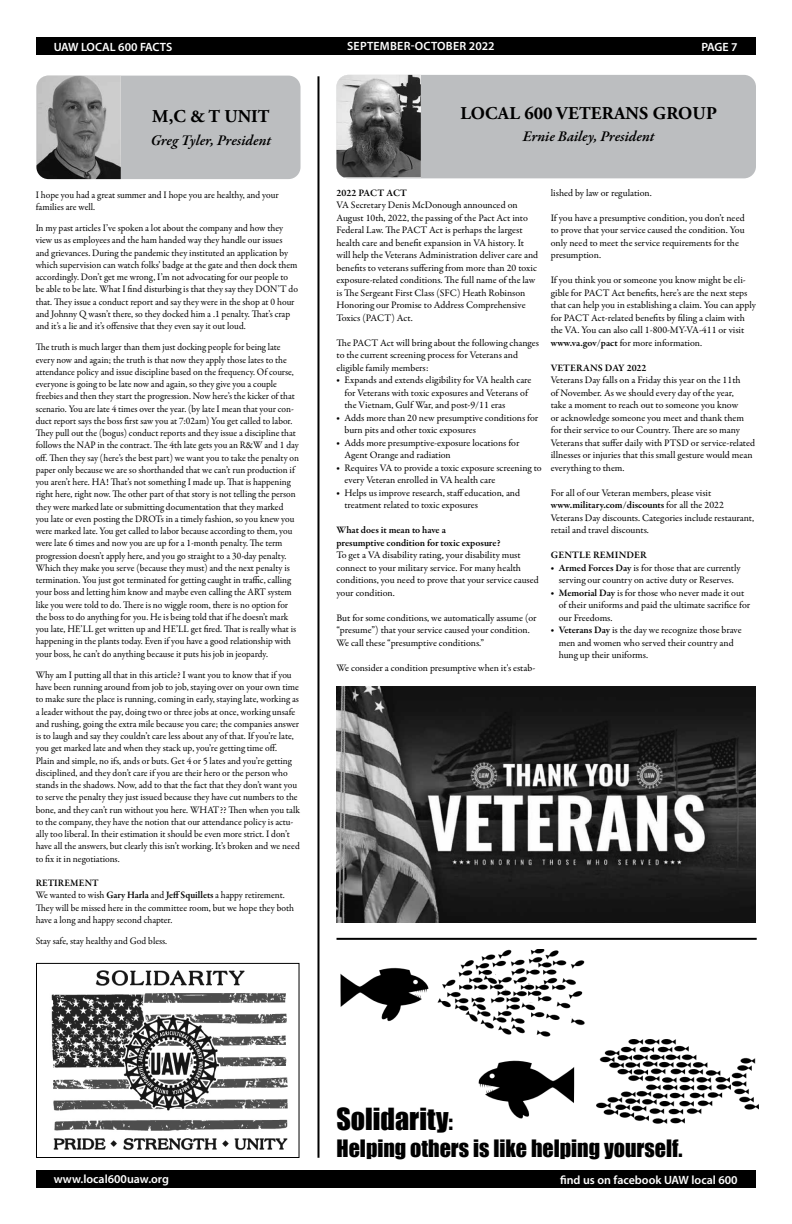
<style>
.page{position:relative;width:792px;height:1224px;background:#fff}
.page>*{position:absolute;margin:0;border:0;box-sizing:border-box;transform-origin:0 0}
.t1{font:28px "Impact";color:#000}
.t2{font:22px "Impact";color:#000}
.t3{font:700 18px "Adobe Garamond Pro";letter-spacing:.015em;color:#000}
.t4{font:italic 600 15px "Garamond Premr Pro";letter-spacing:-.005em;color:#000}
.t5{font:600 12px "Myriad Pro";color:#fff}
.t6{font:600 12px "Myriad Pro";letter-spacing:.02em;color:#fff}
.t7{font:10px/12.5px "Garamond Premr Pro";color:#000}
.t8{font:10px/12.2px "Garamond Premr Pro";color:#000;scale:.96 1}
.t9{font:10px/12.3px "Garamond Premr Pro";color:#000;scale:.95 1}
.t10{font:600 10px/12.5px "Garamond Premr Pro";color:#000}
.s1{font-weight:600}
.s2{font-size:8px}
.s3{font-size:22px}
</style>
<div class="page">
<div style="left:36px;top:37px;width:720px;height:18px;background:#000"></div>
<div style="left:36px;top:1170px;width:720px;height:18px;background:#000"></div>
<hr style="left:317px;top:76px;width:2px;height:1082px;background:#000">
<div style="left:36px;top:76px;width:265px;height:103px;background:#bcbec0;border-radius:12px"></div>
<img style="left:36px;top:76px;width:85px;height:103px">
<div style="left:336px;top:75px;width:420px;height:103px;background:#bcbec0;border-radius:12px"></div>
<img style="left:336px;top:75px;width:85px;height:102px">
<img style="left:337px;top:686px;width:419px;height:236px">
<img style="left:340px;top:950px;width:245px;height:76px">
<img style="left:479px;top:1026px;width:280px;height:98px">
<hr style="left:337px;top:938px;width:420px;height:2px;background:#000">
<img style="left:51px;top:970px;width:237px;height:181px">
<div style="left:36px;top:963px;width:264px;height:195px;border:1px solid #000"></div>
<p class="t6" style="left:347px;top:39px;width:149px">SEPTEMBER-OCTOBER 2022</p>
<p class="t5" style="left:54px;top:39px;width:120px">UAW LOCAL 600 FACTS</p>
<p class="t5" style="left:701px;top:39px;width:38px">PAGE 7</p>
<h3 class="t3" style="left:152px;top:106px;width:119px">M,C &amp; T UNIT</h3>
<h3 class="t4" style="left:151px;top:131px;width:122px">Greg Tyler, President</h3>
<p class="t8" style="left:36px;top:189px;width:255px">I hope you had a great summer and I hope you are healthy, and your families are well.</p>
<p class="t8" style="left:36px;top:222px;width:275px">In my past articles I’ve spoken a lot about the company and how they view us as employees and the ham handed way they handle our issues and grievances. During the pandemic they instituted an application by which supervision can watch folks’ badge at the gate and then dock them accordingly. Don’t get me wrong, I’m not advocating for our people to be able to be late. What I find disturbing is that they say they DON’T do that. They issue a conduct report and say they were in the shop at 0 hour and Johnny Q wasn’t there, so they docked him a .1 penalty. That’s crap and it’s a lie and it’s offensive that they even say it out loud.</p>
<p class="t9" style="left:36px;top:341px;width:279px">The truth is much larger than them just docking people for being late every now and again; the truth is that now they apply those lates to the attendance policy and issue discipline based on the frequency. Of course, everyone is going to be late now and again, so they give you a couple freebies and then they start the progression. Now here’s the kicker of that scenario. You are late 4 times over the year. (by late I mean that your con&shy;duct report says the boss first saw you at 7:02am) You get called to labor.<br>They pull out the (bogus) conduct reports and they issue a discipline that follows the NAP in the contract. The 4th late gets you an R&amp;W and 1 day off. Then they say (here’s the best part) we want you to take the penalty on paper only because we are so shorthanded that we can’t run production if you aren’t here. HA! That’s not something I made up. That is happening right here, right now. The other part of that story is not telling the person they were marked late or submitting documentation that they marked you late or even posting the DROTs in a timely fashion, so you knew you were marked late. You get called to labor because according to them, you were late 6 times and now you are up for a 1-month penalty. The term progression doesn’t apply here, and you go straight to a 30-day penalty.<br>Which they make you serve (because they must) and the next penalty is termination. You just got terminated for getting caught in traffic, calling your boss and letting him know and maybe even calling the ART system like you were told to do. There is no wiggle room, there is no option for the boss to do anything for you. He is being told that if he doesn’t mark you late, HE’LL get written up and HE’LL get fired. That is really what is happening in the plants today. Even if you have a good relationship with your boss, he can’t do anything because it puts his job in jeopardy.</p>
<p class="t8" style="left:36px;top:669px;width:277px">Why am I putting all that in this article? I want you to know that if you have been running around from job to job, staying over on your own time to make sure the place is running, coming in early, staying late, working as a leader without the pay, doing two or three jobs at once, working unsafe and rushing, going the extra mile because you care; the companies answer is to laugh and say they couldn’t care less about any of that. If you’re late, you get marked late and when they stack up, you’re getting time off.<br>Plain and simple, no ifs, ands or buts. Get 4 or 5 lates and you’re getting disciplined, and they don’t care if you are their hero or the person who stands in the shadows. Now, add to that the fact that they don’t want you to serve the penalty they just issued because they have cut numbers to the bone, and they can’t run without you here. WHAT?? Then when you talk to the company, they have the notion that our attendance policy is actu&shy;ally too liberal. In their estimation it should be even more strict. I don’t have all the answers, but clearly this isn’t working. It’s broken and we need to fix it in negotiations.</p>
<p class="t8" style="left:36px;top:877px;width:271px"><span class="s1">RETIREMENT<br></span>We wanted to wish <span class="s1">Gary Harla</span> and <span class="s1">Jeff Squillets</span> a happy retirement.<br>They will be missed here in the committee room, but we hope they both have a long and happy second chapter.</p>
<p class="t8" style="left:36px;top:935px;width:138px">Stay safe, stay healthy and God bless.</p>
<h3 class="t3" style="left:461px;top:103px;width:258px">LOCAL 600 VETERANS GROUP</h3>
<h3 class="t4" style="left:523px;top:127px;width:133px">Ernie Bailey, President</h3>
<p class="t10" style="left:337px;top:187px;width:72px">2022 PACT ACT</p>
<p class="t7" style="left:337px;top:199px;width:203px">VA Secretary Denis McDonough announced on August 10th, 2022, the passing of the Pact Act into Federal Law. The PACT Act is perhaps the largest health care and benefit expansion in VA history. It will help the Veterans Administration deliver care and benefits to veterans suffering from more than 20 toxic exposure-related conditions. The full name of the law is The Sergeant First Class (SFC) Heath Robinson Honoring our Promise to Address Comprehensive Toxics (PACT) Act.</p>
<p class="t7" style="left:337px;top:337px;width:204px">The PACT Act will bring about the following changes to the current screening process for Veterans and eligible family members:</p>
<p class="t7" style="left:345px;top:374px;width:189px;text-indent:-8px"><span class="s2">•</span> Expands and extends eligibility for VA health care for Veterans with toxic exposures and Veterans of the Vietnam, Gulf War, and post-9/11 eras</p>
<p class="t7" style="left:345px;top:412px;width:195px;text-indent:-8px"><span class="s2">•</span> Adds more than 20 new presumptive conditions for burn pits and other toxic exposures</p>
<p class="t7" style="left:345px;top:437px;width:176px;text-indent:-8px"><span class="s2">•</span> Adds more presumptive-exposure locations for<br>Agent Orange and radiation</p>
<p class="t7" style="left:345px;top:462px;width:199px;text-indent:-8px"><span class="s2">•</span> Requires VA to provide a toxic exposure screening to every Veteran enrolled in VA health care</p>
<p class="t7" style="left:345px;top:487px;width:177px;text-indent:-8px"><span class="s2">•</span> Helps us improve research, staff education, and treatment related to toxic exposures</p>
<p class="t10" style="left:337px;top:524px;width:166px">What does it mean to have a<br>presumptive condition for toxic exposure?</p>
<p class="t7" style="left:337px;top:549px;width:204px">To get a VA disability rating, your disability must connect to your military service. For many health conditions, you need to prove that your service caused your condition.</p>
<p class="t7" style="left:337px;top:612px;width:202px">But for some conditions, we automatically assume (or “presume”) that your service caused your condition.<br>We call these “presumptive conditions.”</p>
<p class="t7" style="left:337px;top:662px;width:200px">We consider a condition presumptive when it's estab-</p>
<p class="t7" style="left:551px;top:187px;width:103px">lished by law or regulation.</p>
<p class="t7" style="left:551px;top:212px;width:196px">If you have a presumptive condition, you don’t need to prove that your service caused the condition. You only need to meet the service requirements for the presumption.</p>
<p class="t7" style="left:551px;top:274px;width:207px">If you think you or someone you know might be eli&shy;gible for PACT Act benefits, here’s are the next steps that can help you in establishing a claim. You can apply for PACT Act-related benefits by filing a claim with the VA. You can also call 1-800-MY-VA-411 or visit <span class="s1">www.va.gov/pact</span> for more information.</p>
<p class="t10" style="left:551px;top:362px;width:97px">VETERANS DAY 2022</p>
<p class="t7" style="left:551px;top:374px;width:206px">Veterans Day falls on a Friday this year on the 11th<br>of November. As we should every day of the year,<br>take a moment to reach out to someone you know<br>or acknowledge someone you meet and thank them for their service to our Country. There are so many Veterans that suffer daily with PTSD or service-related illnesses or injuries that this small gesture would mean everything to them.</p>
<p class="t7" style="left:551px;top:487px;width:205px">For all of our Veteran members, please visit <span class="s1">www.military.com/discounts</span> for all the 2022<br>Veterans Day discounts. Categories include restaurant, retail and travel discounts.</p>
<p class="t10" style="left:551px;top:549px;width:98px">GENTLE REMINDER</p>
<p class="t7" style="left:551px;top:562px;width:191px;text-align:center"><span class="s2">•</span> <span class="s1">Armed Forces Day</span> is for those that are currently serving our country on active duty or Reserves.</p>
<p class="t7" style="left:559px;top:587px;width:193px;text-indent:-8px"><span class="s2">•</span> <span class="s1">Memorial Day</span> is for those who never made it out of their uniforms and paid the ultimate sacrifice for our Freedoms.</p>
<p class="t7" style="left:559px;top:624px;width:184px;text-indent:-8px"><span class="s2">•</span> <span class="s1">Veterans Day</span> is the day we recognize those brave men and women who served their country and hung up their uniforms.</p>
<h1 class="t1" style="left:337px;top:1098px;width:118px">Solidarity<span class="s3">:</span></h1>
<h2 class="t2" style="left:337px;top:1131px;width:348px">Helping others is like helping yourself.</h2>
<p class="t5" style="left:54px;top:1171px;width:117px">www.local600uaw.org</p>
<p class="t5" style="left:560px;top:1172px;width:179px">find us on facebook UAW local 600</p>
</div>
